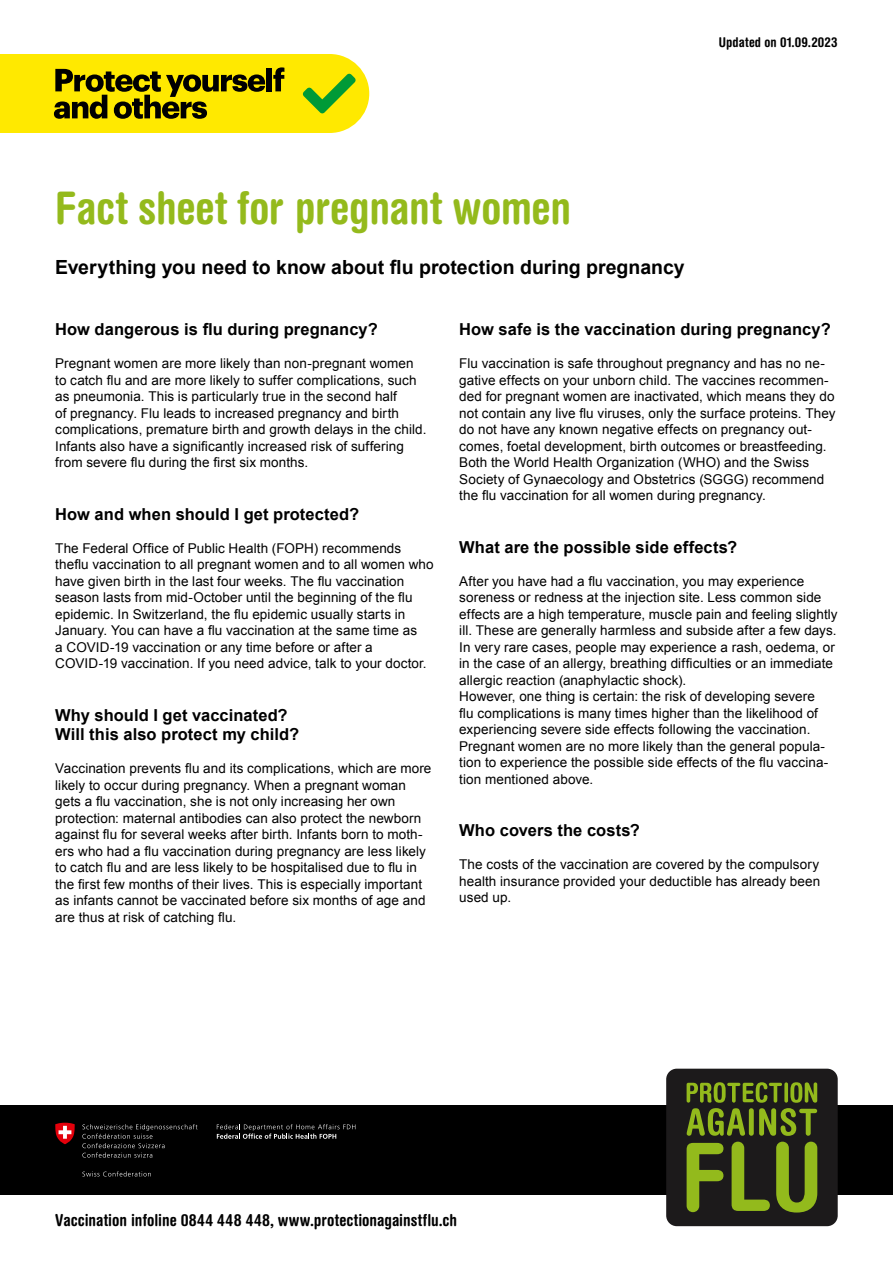
<style>
.page{position:relative;width:893px;height:1263px;background:#fff}
.page>*{position:absolute;margin:0;border:0;box-sizing:border-box;transform-origin:0 0}
.t1{font:700 condensed 45px "Helvetica Rounded";letter-spacing:-.005em;color:#94ba1c}
.t2{font:700 19.5px "Arial";color:#000}
.t3{font:700 16.5px/19.5px "Arial";letter-spacing:.005em;color:#000}
.t4{font:700 condensed 16.5px "Helvetica Rounded";color:#000}
.t5{font:13.5px/16.5px "Arial";letter-spacing:.005em;color:#000}
.t6{font:700 condensed 13.5px "Helvetica Rounded";letter-spacing:.01em;color:#000}
</style>
<div class="page">
<div style="left:0;top:1106px;width:893px;height:89px;background:#000"></div>
<svg style="left:217px;top:1124px;width:138px;height:15px"></svg>
<svg style="left:82px;top:1124px;width:116px;height:34px"></svg>
<svg style="left:82px;top:1171px;width:69px;height:5px"></svg>
<svg style="left:55px;top:1123px;width:20px;height:21px"></svg>
<div style="left:666px;top:1069px;width:172px;height:157px;background:#1c1a1b;border-radius:11px"></div>
<svg style="left:687px;top:1143px;width:36px;height:69px"></svg>
<svg style="left:732px;top:1142px;width:38px;height:69px"></svg>
<svg style="left:776px;top:1142px;width:41px;height:70px"></svg>
<svg style="left:687px;top:1082px;width:130px;height:54px"></svg>
<svg style="left:0;top:54px;width:369px;height:79px;background:#d1c307"></svg>
<p class="t6" style="left:719px;top:34px;width:120px">Updated on 01.09.2023</p>
<h1 class="t1" style="left:55px;top:181px;width:517px">Fact sheet for pregnant women</h1>
<h2 class="t2" style="left:55px;top:254px;width:631px">Everything you need to know about flu protection during pregnancy</h2>
<p class="t3" style="left:55px;top:320px;width:324px">How dangerous is flu during pregnancy?</p>
<p class="t5" style="left:55px;top:355px;width:373px">Pregnant women are more likely than non-pregnant women to catch flu and are more likely to suffer complications, such as pneumonia. This is particularly true in the second half<br>of pregnancy. Flu leads to increased pregnancy and birth complications, premature birth and growth delays in the child.<br>Infants also have a significantly increased risk of suffering from severe flu during the first six months.</p>
<p class="t3" style="left:55px;top:505px;width:305px">How and when should I get protected?</p>
<p class="t5" style="left:55px;top:540px;width:380px">The Federal Office of Public Health (FOPH) recommends theflu vaccination to all pregnant women and to all women who have given birth in the last four weeks. The flu vaccination season lasts from mid-October until the beginning of the flu epidemic. In Switzerland, the flu epidemic usually starts in January. You can have a flu vaccination at the same time as<br>a COVID-19 vaccination or any time before or after a COVID-19 vaccination. If you need advice, talk to your doctor.</p>
<p class="t3" style="left:55px;top:706px;width:245px">Why should I get vaccinated?<br>Will this also protect my child?</p>
<p class="t5" style="left:55px;top:760px;width:378px">Vaccination prevents flu and its complications, which are more likely to occur during pregnancy. When a pregnant woman gets a flu vaccination, she is not only increasing her own protection: maternal antibodies can also protect the newborn against flu for several weeks after birth. Infants born to moth&shy;ers who had a flu vaccination during pregnancy are less likely to catch flu and are less likely to be hospitalised due to flu in the first few months of their lives. This is especially important as infants cannot be vaccinated before six months of age and are thus at risk of catching flu.</p>
<p class="t3" style="left:459px;top:320px;width:373px">How safe is the vaccination during pregnancy?</p>
<p class="t5" style="left:459px;top:355px;width:378px">Flu vaccination is safe throughout pregnancy and has no ne&shy;gative effects on your unborn child. The vaccines recommen&shy;ded for pregnant women are inactivated, which means they do not contain any live flu viruses, only the surface proteins. They do not have any known negative effects on pregnancy out&shy;comes, foetal development, birth outcomes or breastfeeding.<br>Both the World Health Organization (WHO) and the Swiss Society of Gynaecology and Obstetrics (SGGG) recommend the flu vaccination for all women during pregnancy.</p>
<p class="t3" style="left:459px;top:538px;width:280px">What are the possible side effects?</p>
<p class="t5" style="left:459px;top:573px;width:380px">After you have had a flu vaccination, you may experience soreness or redness at the injection site. Less common side effects are a high temperature, muscle pain and feeling slightly ill. These are generally harmless and subside after a few days.<br>In very rare cases, people may experience a rash, oedema, or in the case of an allergy, breathing difficulties or an immediate allergic reaction (anaphylactic shock).<br>However, one thing is certain: the risk of developing severe<br>flu complications is many times higher than the likelihood of experiencing severe side effects following the vaccination.<br>Pregnant women are no more likely than the general popula&shy;tion to experience the possible side effects of the flu vaccina&shy;tion mentioned above.</p>
<p class="t3" style="left:459px;top:821px;width:182px">Who covers the costs?</p>
<p class="t5" style="left:459px;top:856px;width:362px;text-align:justify">The costs of the vaccination are covered by the compulsory health insurance provided your deductible has already been used up.</p>
<p class="t4" style="left:55px;top:1210px;width:403px">Vaccination infoline 0844 448 448, www.protectionagainstflu.ch</p>
</div>
